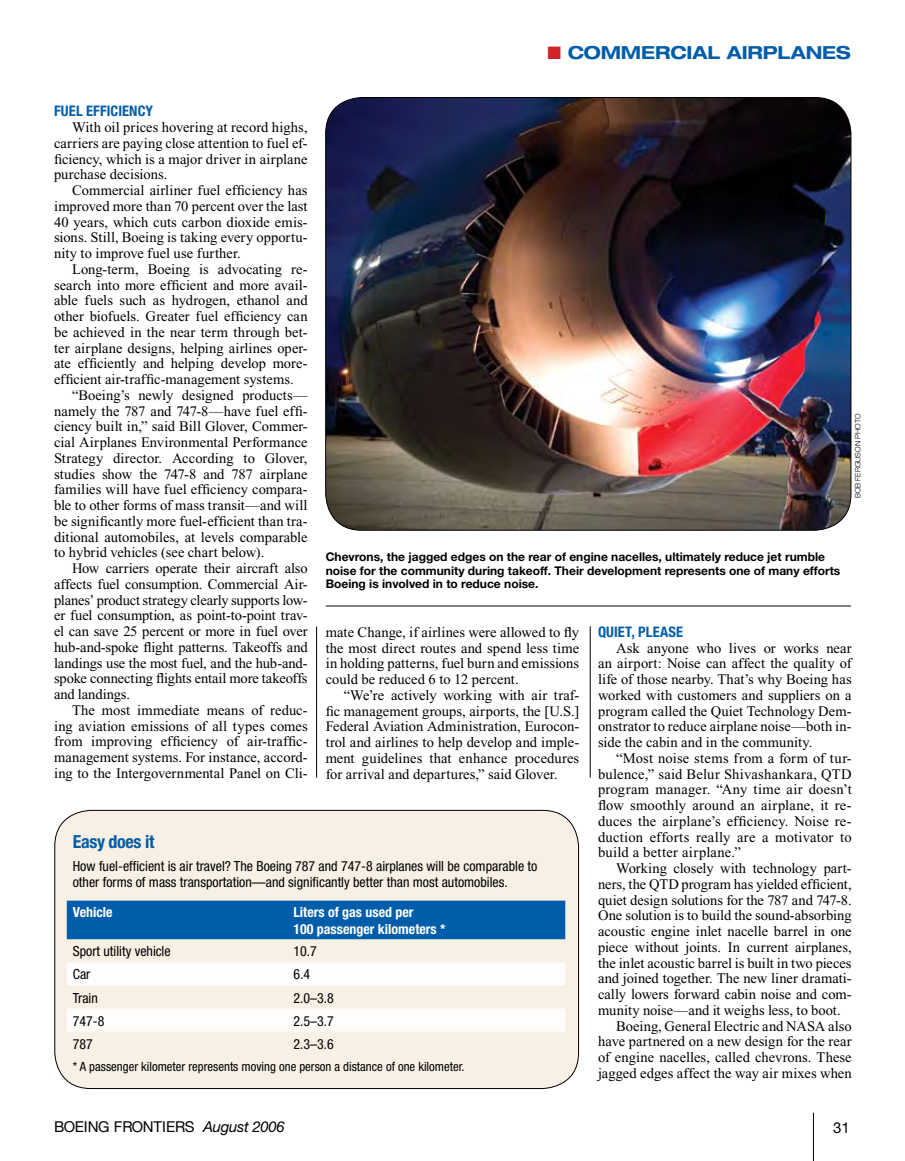
<style>
.page{position:relative;width:905px;height:1161px;background:#fff}
.page>*{position:absolute;margin:0;border:0;box-sizing:border-box;transform-origin:0 0}
.t1{font:700 expanded 18px "Helvetica Neue";letter-spacing:-.005em;color:#005daa}
.t2{font:700 condensed 18px "Helvetica Neue";letter-spacing:-.02em;color:#005daa}
.t3{font:15px "Helvetica Neue";color:#000}
.t4{font:14.55px/15.8px "Times New Roman";color:#000;text-align:justify}
.t5{font:700 condensed 14.55px "Helvetica Neue";color:#005daa}
.t6{font:condensed 13.95px/16px "Helvetica Neue";color:#000}
.t7{font:700 condensed 13.95px/16px "Helvetica Neue";color:#fff}
.t8{font:condensed 12.75px "Helvetica Neue";color:#000}
.t9{font:700 12px/13.5px "Helvetica Neue";color:#000}
.t10{font:300 7.5px "Helvetica Neue";color:#000}
.s1{color:#d2232a}
.s2{font-style:italic}
</style>
<div class="page">
<hr style="left:813px;top:1113px;width:1px;height:48px;background:#000">
<div style="left:55px;top:810px;width:523px;height:279px;background:#f8f0e4;border-radius:36px"></div>
<img style="left:326px;top:98px;width:524px;height:432px;border-radius:36px">
<hr style="left:326px;top:606px;width:524px;height:1px;background:#000">
<div style="left:67px;top:901px;width:498px;height:39px;background:#005daa"></div>
<svg style="left:67px;top:962px;width:498px;height:70px"></svg>
<hr style="left:316px;top:627px;width:1px;height:151px;background:#000">
<hr style="left:590px;top:626px;width:1px;height:152px;background:#000">
<p class="t1" style="left:547px;top:41px;width:305px"><span class="s1">■</span> COMMERCIAL AIRPLANES</p>
<p class="t5" style="left:54px;top:102px;width:40px">Fuel efficienc</p>
<p class="t5" style="left:145px;top:102px;width:9px">y</p>
<p class="t4" style="left:54px;top:119px;width:255px;text-indent:18px">With oil prices hovering at record highs, carriers are paying close attention to fuel ef&shy;ficiency, which is a major driver in airplane purchase decisions.</p>
<p class="t4" style="left:54px;top:182px;width:255px;text-indent:18px">Commercial airliner fuel efficiency has improved more than 70 percent over the last 40 years, which cuts carbon dioxide emis&shy;sions. Still, Boeing is taking every opportu&shy;nity to improve fuel use further.</p>
<p class="t4" style="left:72px;top:261px;width:237px">Long-term, Boeing is advocating re-</p>
<p class="t4" style="left:54px;top:277px;width:255px">search into more efficient and more avail-</p>
<p class="t4" style="left:54px;top:293px;width:255px">able fuels such as hydrogen, ethanol and</p>
<p class="t4" style="left:54px;top:308px;width:255px">other biofuels. Greater fuel efficiency can</p>
<p class="t4" style="left:54px;top:324px;width:255px">be achieved in the near term through bet-</p>
<p class="t4" style="left:54px;top:340px;width:255px">ter airplane designs, helping airlines oper-</p>
<p class="t4" style="left:54px;top:356px;width:255px">ate efficiently and helping develop more-</p>
<p class="t4" style="left:54px;top:371px;width:241px">efficient air-traffic-management systems.</p>
<p class="t4" style="left:72px;top:387px;width:237px">“Boeing’s newly designed products—</p>
<p class="t4" style="left:54px;top:403px;width:255px">namely the 787 and 747-8—have fuel effi-</p>
<p class="t4" style="left:54px;top:419px;width:255px">ciency built in,” said Bill Glover, Commer-</p>
<p class="t4" style="left:54px;top:434px;width:255px">cial Airplanes Environmental Performance</p>
<p class="t4" style="left:54px;top:450px;width:255px">Strategy director. According to Glover,</p>
<p class="t4" style="left:54px;top:466px;width:255px">studies show the 747-8 and 787 airplane</p>
<p class="t4" style="left:54px;top:482px;width:255px">families will have fuel efficiency compara-</p>
<p class="t4" style="left:54px;top:497px;width:255px">ble to other forms of mass transit—and will</p>
<p class="t4" style="left:54px;top:513px;width:255px">be significantly more fuel-efficient than tra-</p>
<p class="t4" style="left:54px;top:529px;width:255px">ditional automobiles, at levels comparable</p>
<p class="t4" style="left:54px;top:545px;width:212px">to hybrid vehicles (see chart below).</p>
<p class="t4" style="left:72px;top:560px;width:237px">How carriers operate their aircraft also</p>
<p class="t4" style="left:54px;top:576px;width:255px">affects fuel consumption. Commercial Air-</p>
<p class="t4" style="left:54px;top:592px;width:255px">planes’ product strategy clearly supports low-</p>
<p class="t4" style="left:54px;top:608px;width:255px">er fuel consumption, as point-to-point trav-</p>
<p class="t4" style="left:54px;top:623px;width:255px">el can save 25 percent or more in fuel over</p>
<p class="t4" style="left:54px;top:639px;width:255px">hub-and-spoke flight patterns. Takeoffs and</p>
<p class="t4" style="left:54px;top:655px;width:255px">landings use the most fuel, and the hub-and-</p>
<p class="t4" style="left:54px;top:671px;width:255px">spoke connecting flights entail more takeoffs</p>
<p class="t4" style="left:54px;top:686px;width:77px">and landings.</p>
<p class="t4" style="left:72px;top:702px;width:237px">The most immediate means of reduc-</p>
<p class="t4" style="left:54px;top:718px;width:255px">ing aviation emissions of all types comes</p>
<p class="t4" style="left:54px;top:734px;width:255px">from improving efficiency of air-traffic-</p>
<p class="t4" style="left:54px;top:749px;width:255px">management systems. For instance, accord-</p>
<p class="t4" style="left:54px;top:765px;width:255px">ing to the Intergovernmental Panel on Cli-</p>
<p class="t10" style="left:853px;top:498px;width:85px;rotate:-90deg">BoB ferguson photo</p>
<p class="t9" style="left:326px;top:550px;width:516px">Chevrons, the jagged edges on the rear of engine nacelles, ultimately reduce jet rumble noise for the community during takeoff. Their development represents one of many efforts<br>Boeing is involved in to reduce noise.</p>
<p class="t5" style="left:598px;top:623px;width:16px">Quiet</p>
<p class="t5" style="left:631px;top:623px;width:16px">, please</p>
<p class="t4" style="left:598px;top:640px;width:255px;text-indent:18px">Ask anyone who lives or works near an airport: Noise can affect the quality of life of those nearby. That’s why Boeing has worked with customers and suppliers on a program called the Quiet Technology Dem&shy;onstrator to reduce airplane noise—both in&shy;side the cabin and in the community.</p>
<p class="t4" style="left:598px;top:750px;width:255px;text-indent:18px">“Most noise stems from a form of tur&shy;bulence,” said Belur Shivashankara, QTD program manager. “Any time air doesn’t flow smoothly around an airplane, it re&shy;duces the airplane’s efficiency. Noise re&shy;duction efforts really are a motivator to build a better airplane.”</p>
<p class="t4" style="left:616px;top:860px;width:237px">Working closely with technology part-</p>
<p class="t4" style="left:598px;top:876px;width:255px">ners, the QTD program has yielded efficient,</p>
<p class="t4" style="left:598px;top:892px;width:255px">quiet design solutions for the 787 and 747-8.</p>
<p class="t4" style="left:598px;top:908px;width:255px">One solution is to build the sound-absorbing</p>
<p class="t4" style="left:598px;top:923px;width:255px">acoustic engine inlet nacelle barrel in one</p>
<p class="t4" style="left:598px;top:939px;width:255px">piece without joints. In current airplanes,</p>
<p class="t4" style="left:598px;top:955px;width:255px">the inlet acoustic barrel is built in two pieces</p>
<p class="t4" style="left:598px;top:971px;width:255px">and joined together. The new liner dramati-</p>
<p class="t4" style="left:598px;top:986px;width:255px">cally lowers forward cabin noise and com-</p>
<p class="t4" style="left:598px;top:1002px;width:244px">munity noise—and it weighs less, to boot.</p>
<p class="t4" style="left:616px;top:1018px;width:237px">Boeing, General Electric and NASA also</p>
<p class="t4" style="left:598px;top:1034px;width:255px">have partnered on a new design for the rear</p>
<p class="t4" style="left:598px;top:1049px;width:255px">of engine nacelles, called chevrons. These</p>
<p class="t4" style="left:598px;top:1065px;width:255px">jagged edges affect the way air mixes when</p>
<p class="t4" style="left:326px;top:624px;width:255px">mate Change, if airlines were allowed to fly the most direct routes and spend less time in holding patterns, fuel burn and emissions could be reduced 6 to 12 percent.</p>
<p class="t4" style="left:326px;top:687px;width:255px;text-indent:18px">“We’re actively working with air traf&shy;fic management groups, airports, the [U.S.] Federal Aviation Administration, Eurocon&shy;trol and airlines to help develop and imple&shy;ment guidelines that enhance procedures for arrival and departures,” said Glover.</p>
<p class="t2" style="left:73px;top:831px;width:83px">Easy does it</p>
<p class="t6" style="left:73px;top:858px;width:466px">How fuel-efficient is air travel? The Boeing 787 and 747-8 airplanes will be comparable to other forms of mass transportation—and significantly better than most automobiles.</p>
<p class="t7" style="left:73px;top:904px;width:41px">Vehicle</p>
<p class="t7" style="left:293px;top:904px;width:153px">Liters of gas used per<br>100 passenger kilometers *</p>
<p class="t6" style="left:73px;top:943px;width:99px">Sport utility vehicle</p>
<p class="t6" style="left:293px;top:943px;width:25px">10.7</p>
<p class="t6" style="left:73px;top:966px;width:19px">Car</p>
<p class="t6" style="left:293px;top:966px;width:18px">6.4</p>
<p class="t6" style="left:73px;top:990px;width:27px">Train</p>
<p class="t6" style="left:293px;top:990px;width:42px">2.0–3.8</p>
<p class="t6" style="left:73px;top:1013px;width:33px">747-8</p>
<p class="t6" style="left:293px;top:1013px;width:42px">2.5–3.7</p>
<p class="t6" style="left:73px;top:1036px;width:22px">787</p>
<p class="t6" style="left:293px;top:1036px;width:42px">2.3–3.6</p>
<p class="t8" style="left:73px;top:1059px;width:393px">* A passenger kilometer represents moving one person a distance of one kilometer.</p>
<p class="t3" style="left:54px;top:1118px;width:232px">BOEING FRONTIERS <span class="s2">August 2006</span></p>
<p class="t3" style="left:833px;top:1119px;width:8px">31</p>
</div>
